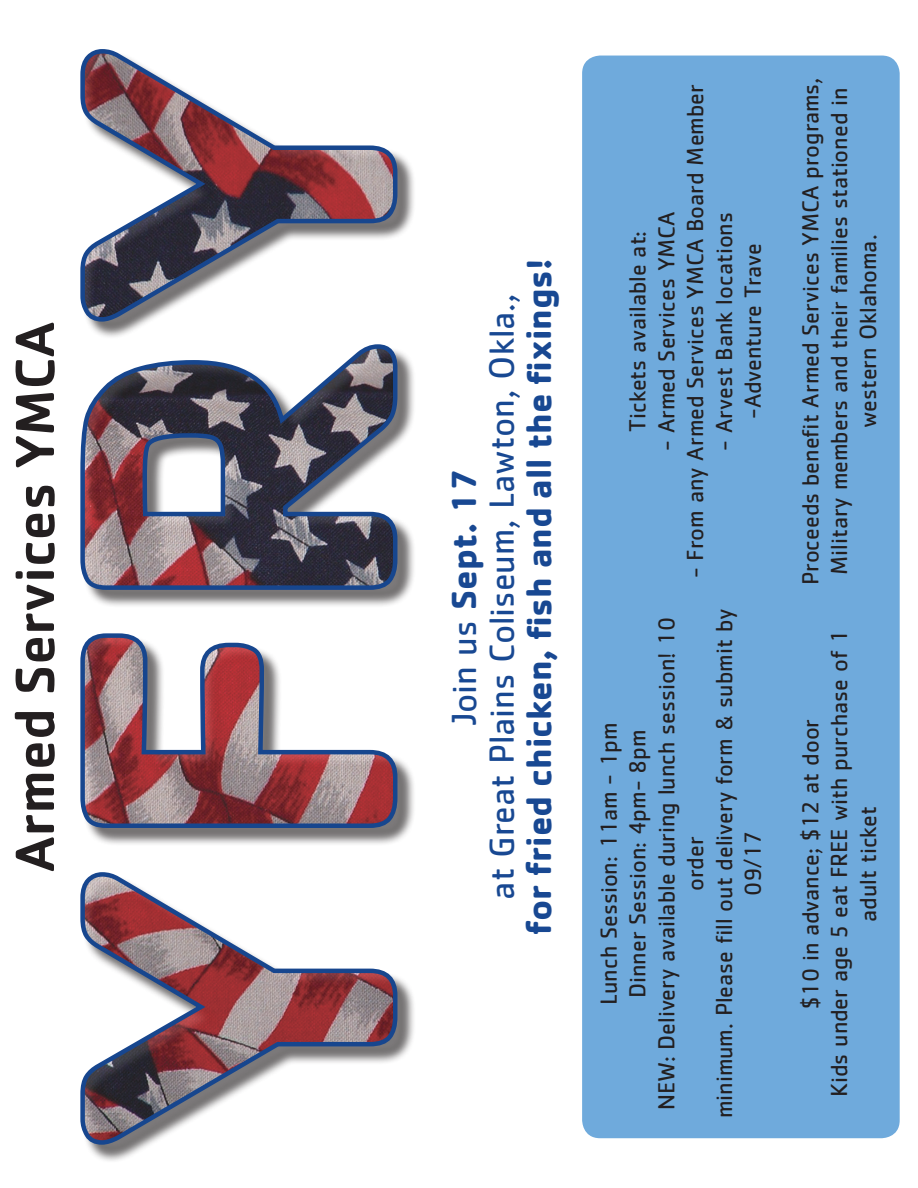
<style>
.page{position:relative;width:918px;height:1188px;background:#fff}
.page>*{position:absolute;margin:0;border:0;box-sizing:border-box;transform-origin:0 0}
.t1{font:500 57px "Cachet";color:#231f20}
.t2{font:36px/37.5px "Cachet";color:#184892;text-align:center}
.t3{font:700 36px "Cachet";color:#184892}
.t4{font:24px/28.8px "Cachet";color:#231f20;text-align:center}
.s1{font-weight:700}
</style>
<div class="page">
<div style="left:83px;top:52px;width:333px;height:1111px;background:#231f20;opacity:.75"></div>
<svg style="left:80px;top:49px;width:320px;height:1098px"></svg>
<div style="left:582px;top:56px;width:318px;height:1082px;background:#6faadc;border-radius:18px"></div>
<h1 class="t1" style="left:0;top:872px;width:552px;rotate:-90deg">Armed Services YMCA</h1>
<h2 class="t3" style="left:516px;top:935px;width:679px;rotate:-90deg">for fried chicken, fish and all the fixings!</h2>
<h2 class="t2" style="left:445px;top:900px;width:607px;rotate:-90deg">Join us <span class="s1">Sept. 17<br></span>at Great Plains Coliseum, Lawton, Okla.,</h2>
<p class="t4" style="left:623px;top:432px;width:202px;rotate:-90deg">Tickets available at:</p>
<p class="t4" style="left:652px;top:451px;width:241px;rotate:-90deg">- Armed Services YMCA</p>
<p class="t4" style="left:680px;top:578px;width:496px;rotate:-90deg">- From any Armed Services YMCA Board Member</p>
<p class="t4" style="left:709px;top:451px;width:240px;rotate:-90deg">- Arvest Bank locations -Adventure Trave</p>
<p class="t4" style="left:594px;top:1118px;width:511px;rotate:-90deg">Lunch Session: 11am - 1pm<br>Dinner Session: 4pm- 8pm<br>NEW: Delivery available during lunch session! 10 order<br>minimum. Please fill out delivery form &amp; submit by<br>09/17</p>
<p class="t4" style="left:796px;top:585px;width:509px;rotate:-90deg">Proceeds benefit Armed Services YMCA programs,<br>Military members and their families stationed in western Oklahoma.</p>
<p class="t4" style="left:796px;top:1097px;width:469px;rotate:-90deg">$10 in advance; $12 at door<br>Kids under age 5 eat FREE with purchase of 1 adult ticket</p>
</div>
